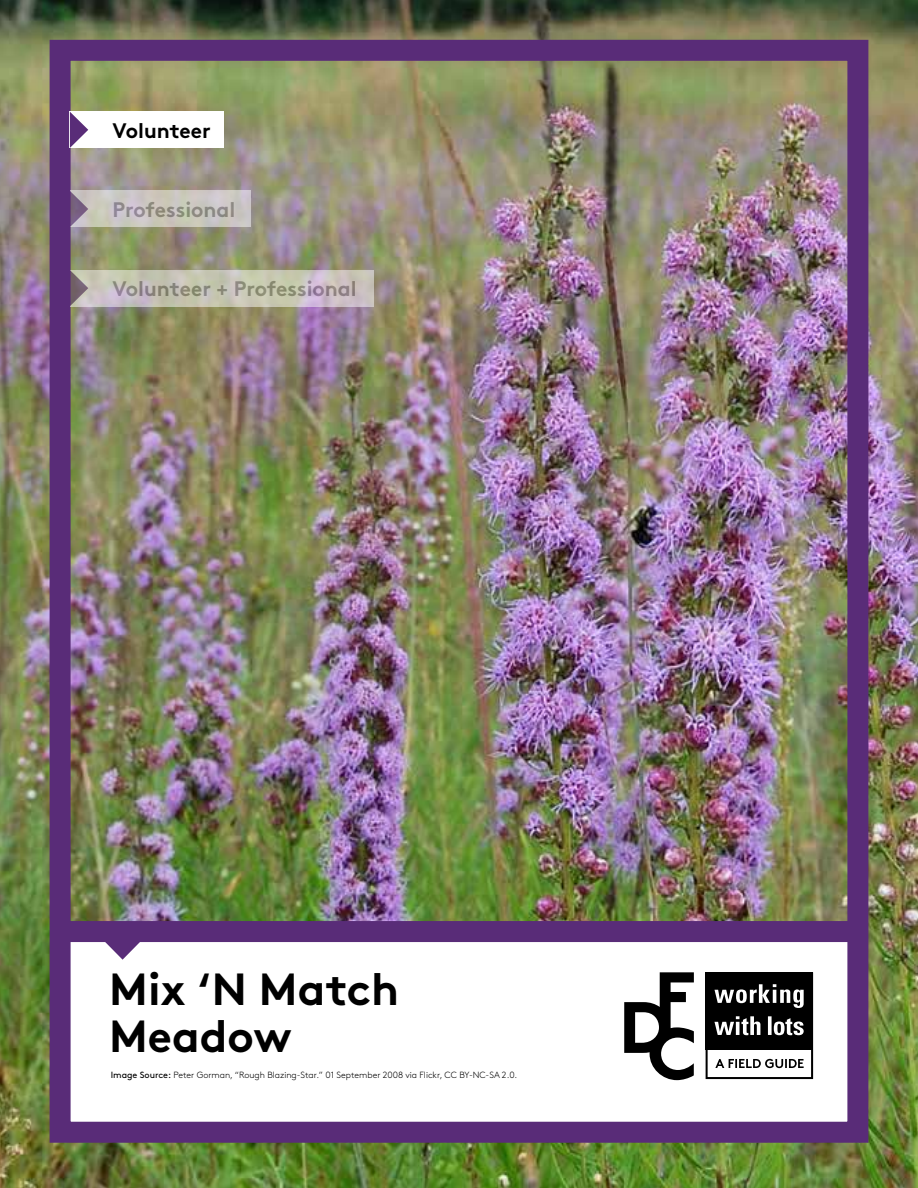
<style>
.page{position:relative;width:918px;height:1188px;background:#fff}
.page>*{position:absolute;margin:0;border:0;box-sizing:border-box;transform-origin:0 0}
.t1{font:700 45px/46.5px "Brown Pro";color:#000}
.t2{font:700 21px "Brown Pro";color:#808080}
.t3{font:700 21px "Brown Pro";color:#000}
.t4{font:300 9px "Brown Pro";color:#000}
.s1{font-weight:400}
</style>
<div class="page">
<img style="left:0;top:0;width:918px;height:1188px">
<div style="left:55px;top:932px;width:804px;height:201px;background:#fff"></div>
<div style="left:706px;top:972px;width:107px;height:78px;background:#000"></div>
<svg style="left:714px;top:1016px;width:90px;height:19px"></svg>
<svg style="left:715px;top:984px;width:89px;height:24px"></svg>
<div style="left:706px;top:972px;width:107px;height:107px;border:2px solid #000"></div>
<svg style="left:715px;top:1059px;width:89px;height:9px"></svg>
<svg style="left:624px;top:972px;width:70px;height:108px"></svg>
<div style="left:50px;top:40px;width:818px;height:1103px;border:21px solid #592c78"></div>
<div style="left:59px;top:921px;width:800px;height:21px;background:#592c78"></div>
<div style="left:70px;top:112px;width:154px;height:36px;background:#fff"></div>
<svg style="left:70px;top:112px;width:18px;height:36px"></svg>
<svg style="left:104px;top:942px;width:37px;height:18px"></svg>
<svg style="left:88px;top:191px;width:163px;height:36px;fill:#cbc7c1"></svg>
<svg style="left:70px;top:191px;width:18px;height:36px"></svg>
<svg style="left:88px;top:270px;width:285px;height:36px"></svg>
<svg style="left:70px;top:270px;width:18px;height:36px"></svg>
<h2 class="t3" style="left:113px;top:113px;width:100px">Volunteer</h2>
<h2 class="t2" style="left:113px;top:192px;width:124px">Professional</h2>
<h2 class="t2" style="left:113px;top:272px;width:246px">Volunteer + Professional</h2>
<h1 class="t1" style="left:109px;top:961px;width:292px">Mix ‘N Match<br>Meadow</h1>
<p class="t4" style="left:111px;top:1068px;width:408px"><span class="s1">Image Source:</span> Peter Gorman, “Rough Blazing-Star.” 01 September 2008 via Flickr, CC BY-NC-SA 2.0.</p>
</div>
